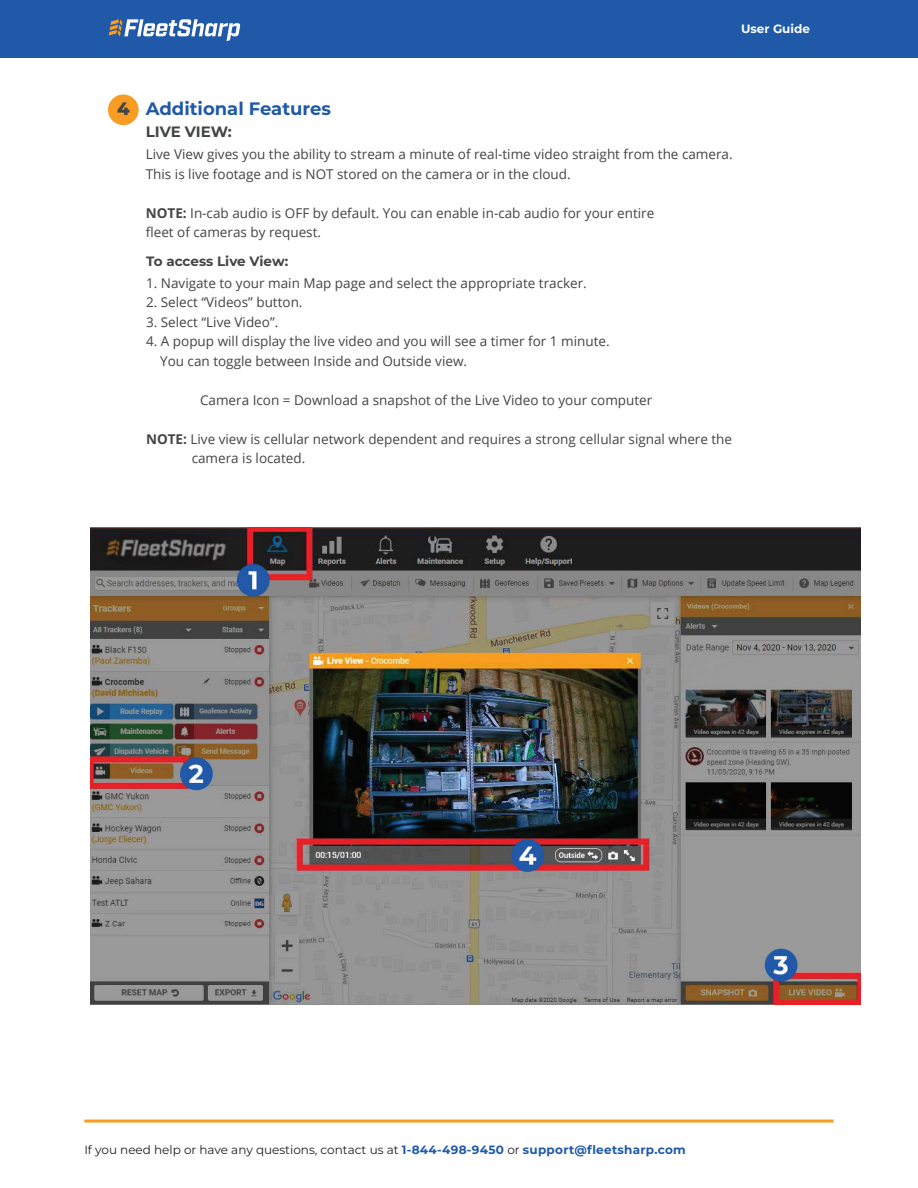
<style>
.page{position:relative;width:918px;height:1188px;background:#fff}
.page>*{position:absolute;margin:0;border:0;box-sizing:border-box;transform-origin:0 0}
.t1{font:700 18px "Montserrat";color:#2059a8}
.t2{font:800 18px "Montserrat";color:#434445}
.t3{font:700 15px "Montserrat";letter-spacing:-.005em;color:#434445}
.t4{font:13.5px/19.5px "Open Sans";color:#434445}
.t5{font:700 13.5px "Montserrat";letter-spacing:-.005em;color:#434445}
.t6{font:12px "Montserrat";color:#231f20}
.t7{font:700 12px "Montserrat";color:#fff}
.s1{font-weight:700}
.s2{font-weight:700;color:#2059a8}
</style>
<div class="page">
<hr style="left:84px;top:1120px;width:750px;height:3px;background:#f89c23">
<div style="left:0;top:0;width:918px;height:57px;background:#2059a8"></div>
<svg style="left:109px;top:19px;width:131px;height:22px"></svg>
<div style="left:108px;top:94px;width:31px;height:31px;background:#f89c23;border-radius:50%"></div>
<img style="left:90px;top:527px;width:771px;height:478px">
<p class="t7" style="left:741px;top:21px;width:70px">User Guide</p>
<h1 class="t2" style="left:117px;top:97px;width:14px">4</h1>
<h1 class="t1" style="left:146px;top:97px;width:187px">Additional Features</h1>
<p class="t3" style="left:146px;top:122px;width:87px">LIVE VIEW:</p>
<p class="t4" style="left:146px;top:144px;width:588px">Live View gives you the ability to stream a minute of real-time video straight from the camera.<br>This is live footage and is NOT stored on the camera or in the cloud.</p>
<p class="t4" style="left:146px;top:203px;width:510px"><span class="s1">NOTE:</span> In-cab audio is OFF by default. You can enable in-cab audio for your entire fleet of cameras by request.</p>
<p class="t5" style="left:146px;top:252px;width:144px">To access Live View:</p>
<p class="t4" style="left:146px;top:273px;width:442px">1. Navigate to your main Map page and select the appropriate tracker.</p>
<p class="t4" style="left:146px;top:292px;width:158px">2. Select “Videos” button.</p>
<p class="t4" style="left:146px;top:312px;width:134px">3. Select “Live Video”.</p>
<p class="t4" style="left:160px;top:331px;width:451px;text-indent:-14px">4. A popup will display the live video and you will see a timer for 1 minute.<br>You can toggle between Inside and Outside view.</p>
<p class="t4" style="left:200px;top:390px;width:454px">Camera Icon = Download a snapshot of the Live Video to your computer</p>
<p class="t4" style="left:192px;top:429px;width:542px;text-indent:-46px"><span class="s1">NOTE:</span> Live view is cellular network dependent and requires a strong cellular signal where the camera is located.</p>
<p class="t6" style="left:84px;top:1142px;width:603px">If you need help or have any questions, contact us at <span class="s2">1-844-498-9450</span> or <span class="s2">support@fleetsharp.com</span></p>
</div>
